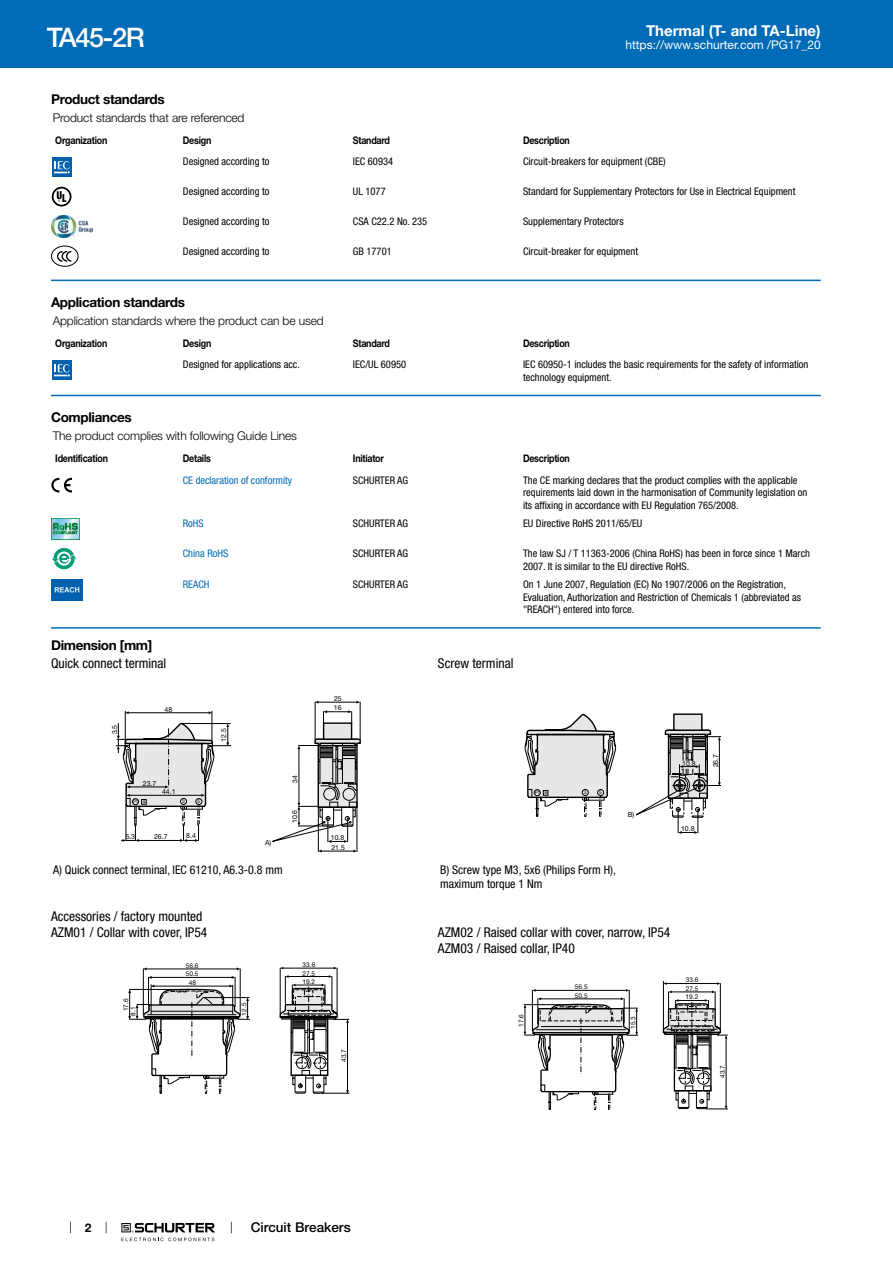
<style>
.page{position:relative;width:893px;height:1263px;background:#fff}
.page>*{position:absolute;margin:0;border:0;box-sizing:border-box;transform-origin:0 0}
.t1{font:500 27px "Helvetica Neue LT";letter-spacing:-.05em;color:#fff}
.t2{font:700 15px "Helvetica Neue LT";color:#fff}
.t3{font:condensed 13.5px/15.8px "Helvetica Neue LT";color:#000}
.t4{font:700 13.5px "Helvetica Neue LT";letter-spacing:-.025em;color:#000}
.t5{font:500 13.5px "Helvetica Neue LT";color:#000}
.t6{font:300 12px "Helvetica Neue LT";letter-spacing:-.01em;color:#000}
.t7{font:condensed 12px/14.4px "Helvetica Neue LT";color:#000}
.t8{font:12px "Helvetica Neue LT";color:#fff}
.t9{font:700 12px "Helvetica Neue LT";color:#000}
.t10{font:condensed 10.5px/12.6px "Helvetica Neue LT";color:#000}
.t11{font:700 10.5px "Helvetica Neue LT";letter-spacing:-.025em;color:#000;scale:.85 1}
.t12{font:condensed 10.5px "Helvetica Neue LT";color:#006bb6}
.t13{font:6.9px/10.2px "Helvetica Neue LT";color:#000}
.t14{font:6.45px/8.7px "Helvetica Neue LT";color:#000}
.t15{font:4.8px "Helvetica Neue LT";color:#000}
</style>
<div class="page">
<svg style="left:70px;top:1221px;width:1px;height:12px"></svg>
<svg style="left:121px;top:1223px;width:94px;height:18px"></svg>
<div style="left:0;top:0;width:893px;height:68px;background:#006bb6"></div>
<svg style="left:52px;top:157px;width:20px;height:20px"></svg>
<div style="left:52px;top:157px;width:19px;height:19px;background:#0060a9"></div>
<svg style="left:54px;top:161px;width:16px;height:13px"></svg>
<svg style="left:51px;top:186px;width:21px;height:21px"></svg>
<svg style="left:52px;top:187px;width:19px;height:19px"></svg>
<img style="left:51px;top:216px;width:42px;height:21px">
<div style="left:51px;top:246px;width:28px;height:21px;border:1px solid #000;border-radius:50%"></div>
<svg style="left:58px;top:250px;width:14px;height:12px"></svg>
<hr style="left:51px;top:280px;width:770px;height:1px;background:#006bb6">
<svg style="left:71px;top:360px;width:1px;height:20px"></svg>
<div style="left:52px;top:360px;width:19px;height:20px;background:#0060a9"></div>
<svg style="left:54px;top:364px;width:16px;height:13px"></svg>
<hr style="left:51px;top:395px;width:770px;height:1px;background:#006bb6">
<svg style="left:51px;top:478px;width:21px;height:14px"></svg>
<img style="left:51px;top:518px;width:29px;height:21px">
<svg style="left:53px;top:548px;width:22px;height:21px"></svg>
<svg style="left:57px;top:551px;width:14px;height:15px"></svg>
<svg style="left:52px;top:554px;width:25px;height:9px"></svg>
<img style="left:51px;top:579px;width:32px;height:21px">
<hr style="left:51px;top:627px;width:770px;height:2px;background:#006bb6">
<svg style="left:74px;top:593px;width:162px;height:249px"></svg>
<hr style="left:318px;top:702px;width:39px;height:1px;background:#000">
<hr style="left:315px;top:702px;width:1px;height:39px;background:#000">
<hr style="left:360px;top:702px;width:1px;height:39px;background:#000">
<svg style="left:323px;top:710px;width:29px;height:12px"></svg>
<hr style="left:321px;top:851px;width:33px;height:1px;background:#000">
<hr style="left:318px;top:808px;width:1px;height:44px;background:#000">
<hr style="left:357px;top:808px;width:1px;height:44px;background:#000">
<div style="left:324px;top:723px;width:28px;height:16px;background:#e6e7e8"></div>
<div style="left:323px;top:722px;width:29px;height:18px;border:1px solid #000"></div>
<svg style="left:272px;top:737px;width:89px;height:106px"></svg>
<svg style="left:524px;top:713px;width:197px;height:121px"></svg>
<svg style="left:128px;top:967px;width:122px;height:127px"></svg>
<hr style="left:283px;top:968px;width:51px;height:1px;background:#000">
<hr style="left:337px;top:968px;width:1px;height:47px;background:#000">
<hr style="left:280px;top:968px;width:1px;height:46px;background:#000">
<svg style="left:279px;top:975px;width:70px;height:119px"></svg>
<svg style="left:523px;top:989px;width:116px;height:121px"></svg>
<hr style="left:663px;top:981px;width:1px;height:49px;background:#000">
<svg style="left:662px;top:982px;width:66px;height:128px"></svg>
<h1 class="t1" style="left:47px;top:21px;width:99px">TA45-2R</h1>
<h2 class="t2" style="left:646px;top:21px;width:176px">Thermal (T- and TA-Line)</h2>
<p class="t8" style="left:625px;top:38px;width:197px">https://www.schurter.com /PG17_20</p>
<p class="t4" style="left:51px;top:91px;width:115px">Product standards</p>
<p class="t6" style="left:53px;top:110px;width:193px">Product standards that are referenced</p>
<p class="t11" style="left:55px;top:134px;width:63px">Organization</p>
<p class="t11" style="left:183px;top:134px;width:35px">Design</p>
<p class="t11" style="left:353px;top:134px;width:45px">Standard</p>
<p class="t11" style="left:523px;top:134px;width:57px">Description</p>
<p class="t10" style="left:183px;top:155px;width:88px">Designed according to</p>
<p class="t10" style="left:353px;top:155px;width:42px">IEC 60934</p>
<p class="t10" style="left:523px;top:155px;width:144px">Circuit-breakers for equipment (CBE)</p>
<p class="t10" style="left:183px;top:185px;width:88px">Designed according to</p>
<p class="t10" style="left:353px;top:185px;width:34px">UL 1077</p>
<p class="t10" style="left:523px;top:185px;width:274px">Standard for Supplementary Protectors for Use in Electrical Equipment</p>
<p class="t10" style="left:183px;top:215px;width:88px">Designed according to</p>
<p class="t10" style="left:353px;top:215px;width:76px">CSA C22.2 No. 235</p>
<p class="t10" style="left:523px;top:215px;width:102px">Supplementary Protectors</p>
<p class="t10" style="left:183px;top:245px;width:88px">Designed according to</p>
<p class="t10" style="left:353px;top:245px;width:40px">GB 17701</p>
<p class="t10" style="left:523px;top:245px;width:117px">Circuit-breaker for equipment</p>
<p class="t4" style="left:51px;top:294px;width:135px">Application standards</p>
<p class="t6" style="left:53px;top:314px;width:272px">Application standards where the product can be used</p>
<p class="t11" style="left:55px;top:337px;width:63px">Organization</p>
<p class="t11" style="left:183px;top:337px;width:35px">Design</p>
<p class="t11" style="left:353px;top:337px;width:45px">Standard</p>
<p class="t11" style="left:523px;top:337px;width:57px">Description</p>
<p class="t10" style="left:183px;top:358px;width:119px">Designed for applications acc.</p>
<p class="t10" style="left:353px;top:358px;width:55px">IEC/UL 60950</p>
<p class="t10" style="left:523px;top:358px;width:287px">IEC 60950-1 includes the basic requirements for the safety of information technology equipment.</p>
<p class="t4" style="left:51px;top:409px;width:82px">Compliances</p>
<p class="t6" style="left:53px;top:429px;width:246px">The product complies with following Guide Lines</p>
<p class="t11" style="left:55px;top:452px;width:64px">Identification</p>
<p class="t11" style="left:183px;top:452px;width:35px">Details</p>
<p class="t11" style="left:353px;top:452px;width:38px">Initiator</p>
<p class="t11" style="left:523px;top:452px;width:57px">Description</p>
<p class="t12" style="left:183px;top:474px;width:111px">CE declaration of conformity</p>
<p class="t10" style="left:353px;top:474px;width:57px">SCHURTER AG</p>
<p class="t10" style="left:523px;top:474px;width:286px">The CE marking declares that the product complies with the applicable requirements laid down in the harmonisation of Community legislation on its affixing in accordance with EU Regulation 765/2008.</p>
<p class="t12" style="left:183px;top:517px;width:22px">RoHS</p>
<p class="t10" style="left:353px;top:517px;width:57px">SCHURTER AG</p>
<p class="t10" style="left:523px;top:517px;width:121px">EU Directive RoHS 2011/65/EU</p>
<p class="t12" style="left:183px;top:547px;width:47px">China RoHS</p>
<p class="t10" style="left:353px;top:547px;width:57px">SCHURTER AG</p>
<p class="t10" style="left:523px;top:547px;width:289px">The law SJ / T 11363-2006 (China RoHS) has been in force since 1 March<br>2007. It is similar to the EU directive RoHS.</p>
<p class="t12" style="left:183px;top:578px;width:28px">REACH</p>
<p class="t10" style="left:353px;top:578px;width:57px">SCHURTER AG</p>
<p class="t10" style="left:523px;top:578px;width:279px">On 1 June 2007, Regulation (EC) No 1907/2006 on the Registration,<br>Evaluation, Authorization and Restriction of Chemicals 1 (abbreviated as "REACH") entered into force.</p>
<p class="t4" style="left:51px;top:637px;width:103px">Dimension [mm]</p>
<p class="t3" style="left:51px;top:655px;width:117px">Quick connect terminal</p>
<p class="t3" style="left:438px;top:655px;width:77px">Screw terminal</p>
<p class="t13" style="left:109px;top:734px;width:11px;rotate:-90deg">3.5</p>
<p class="t13" style="left:165px;top:704px;width:9px">48</p>
<p class="t13" style="left:219px;top:742px;width:15px;rotate:-90deg">12.5</p>
<p class="t13" style="left:143px;top:778px;width:15px">23.7</p>
<p class="t13" style="left:162px;top:787px;width:15px">44.1</p>
<p class="t15" style="left:133px;top:799px;width:14px">P1 a</p>
<p class="t15" style="left:182px;top:799px;width:4px">3</p>
<p class="t15" style="left:198px;top:799px;width:4px">5</p>
<p class="t13" style="left:126px;top:831px;width:11px">5.3</p>
<p class="t13" style="left:154px;top:831px;width:15px">26.7</p>
<p class="t13" style="left:186px;top:831px;width:11px">8.4</p>
<p class="t13" style="left:265px;top:837px;width:8px">A)</p>
<p class="t7" style="left:53px;top:862px;width:231px">A) Quick connect terminal, IEC 61210, A6.3-0.8 mm</p>
<p class="t13" style="left:290px;top:783px;width:9px;rotate:-90deg">34</p>
<p class="t13" style="left:289px;top:823px;width:15px;rotate:-90deg">10.6</p>
<p class="t3" style="left:51px;top:909px;width:158px">Accessories / factory mounted<br>AZM01 / Collar with cover, IP54</p>
<p class="t14" style="left:186px;top:961px;width:14px">56.6<br>50.5</p>
<p class="t14" style="left:122px;top:1011px;width:14px;rotate:-90deg">17.6</p>
<p class="t14" style="left:129px;top:1016px;width:11px;rotate:-90deg">8.1</p>
<p class="t14" style="left:189px;top:978px;width:9px">48</p>
<p class="t14" style="left:240px;top:1015px;width:14px;rotate:-90deg">12.5</p>
<p class="t14" style="left:303px;top:960px;width:14px">33.6</p>
<p class="t14" style="left:302px;top:977px;width:14px">19.2</p>
<p class="t14" style="left:302px;top:969px;width:14px">27.5</p>
<p class="t13" style="left:334px;top:694px;width:9px;line-height:9.3px">25<br>16</p>
<p class="t13" style="left:331px;top:832px;width:16px">10.8<br>21.5</p>
<p class="t14" style="left:340px;top:1062px;width:14px;rotate:-90deg">43.7</p>
<p class="t9" style="left:85px;top:1220px;width:8px">2</p>
<p class="t5" style="left:251px;top:1219px;width:101px">Circuit Breakers</p>
<p class="t15" style="left:535px;top:790px;width:14px">P1 a</p>
<p class="t15" style="left:584px;top:790px;width:4px">3</p>
<p class="t15" style="left:599px;top:790px;width:4px">5</p>
<p class="t13" style="left:628px;top:810px;width:8px">B)</p>
<p class="t7" style="left:440px;top:862px;width:177px">B) Screw type M3, 5x6 (Philips Form H), maximum torque 1 Nm</p>
<p class="t13" style="left:682px;top:758px;width:15px">10.8</p>
<p class="t13" style="left:710px;top:767px;width:15px;rotate:-90deg">26.7</p>
<p class="t13" style="left:681px;top:823px;width:15px">10.8</p>
<p class="t3" style="left:438px;top:924px;width:234px">AZM02 / Raised collar with cover, narrow, IP54<br>AZM03 / Raised collar, IP40</p>
<p class="t14" style="left:517px;top:1027px;width:14px;rotate:-90deg">17.6</p>
<p class="t14" style="left:575px;top:982px;width:14px">56.5<br>50.5</p>
<p class="t14" style="left:629px;top:1029px;width:14px;rotate:-90deg">15.3</p>
<p class="t14" style="left:686px;top:976px;width:14px">33.6</p>
<p class="t14" style="left:686px;top:993px;width:14px">19.2</p>
<p class="t14" style="left:686px;top:984px;width:14px">27.5</p>
<p class="t14" style="left:718px;top:1078px;width:14px;rotate:-90deg">43.7</p>
</div>
